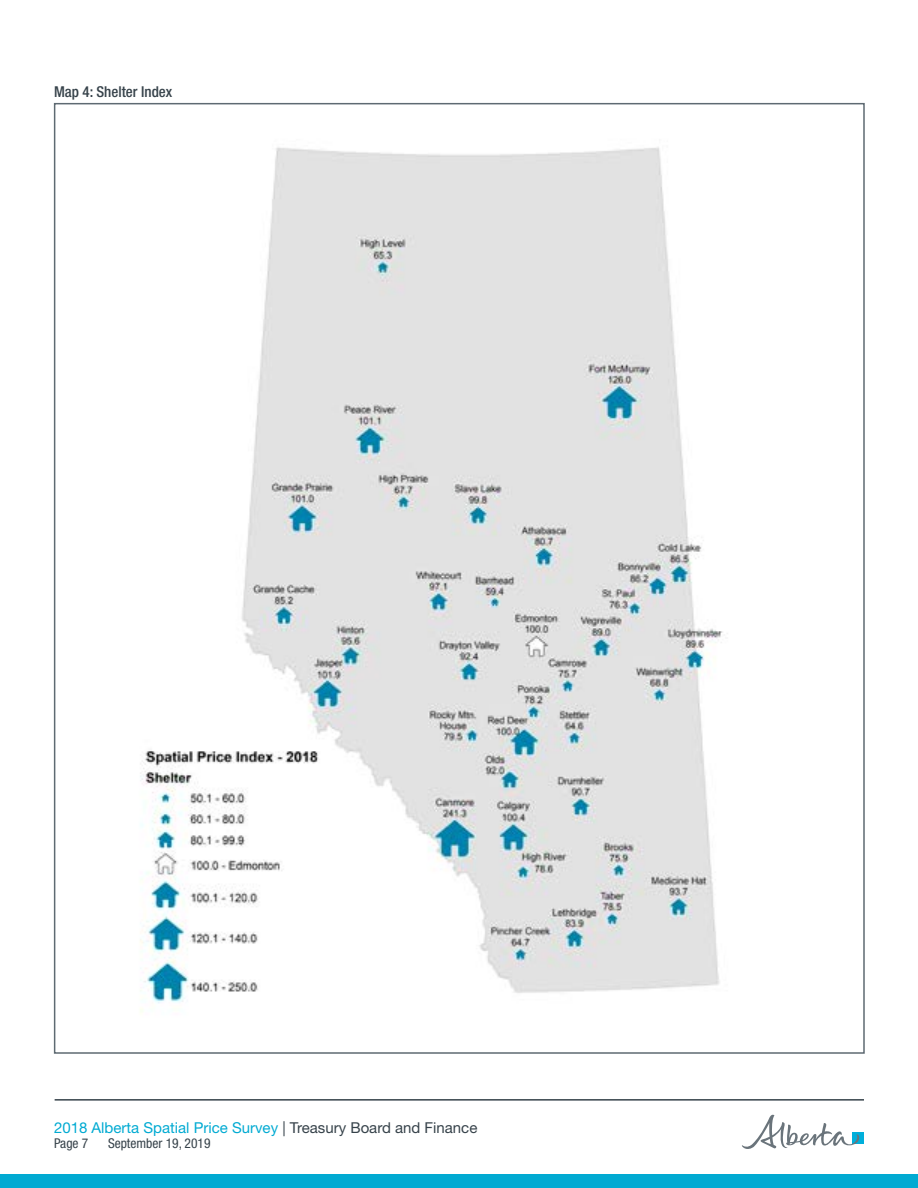
<style>
.page{position:relative;width:918px;height:1188px;background:#fff}
.page>*{position:absolute;margin:0;border:0;box-sizing:border-box;transform-origin:0 0}
.t1{font:15px "Helvetica Neue LT Std";color:#01aad2}
.t2{font:500 condensed 15px "Helvetica Neue LT Std";color:#36424a}
.t3{font:condensed 13.5px "Helvetica Neue LT Std";color:#36424a}
.s1{color:#36424a}
</style>
<div class="page">
<img style="left:140px;top:147px;width:583px;height:865px">
<hr style="left:55px;top:1099px;width:809px;height:2px;background:#36424a">
<div style="left:0;top:1174px;width:918px;height:14px;background:#01aad2"></div>
<div style="left:853px;top:1132px;width:11px;height:11px;background:#00afdb"></div>
<svg style="left:742px;top:1115px;width:117px;height:34px"></svg>
<p class="t2" style="left:54px;top:83px;width:120px">Map 4: Shelter Index</p>
<p class="t1" style="left:54px;top:1119px;width:425px">2018 Alberta Spatial Price Survey <span class="s1">| Treasury Board and Finance</span></p>
<p class="t3" style="left:54px;top:1136px;width:36px">Page 7</p>
<p class="t3" style="left:108px;top:1136px;width:104px">September 19, 2019</p>
</div>
